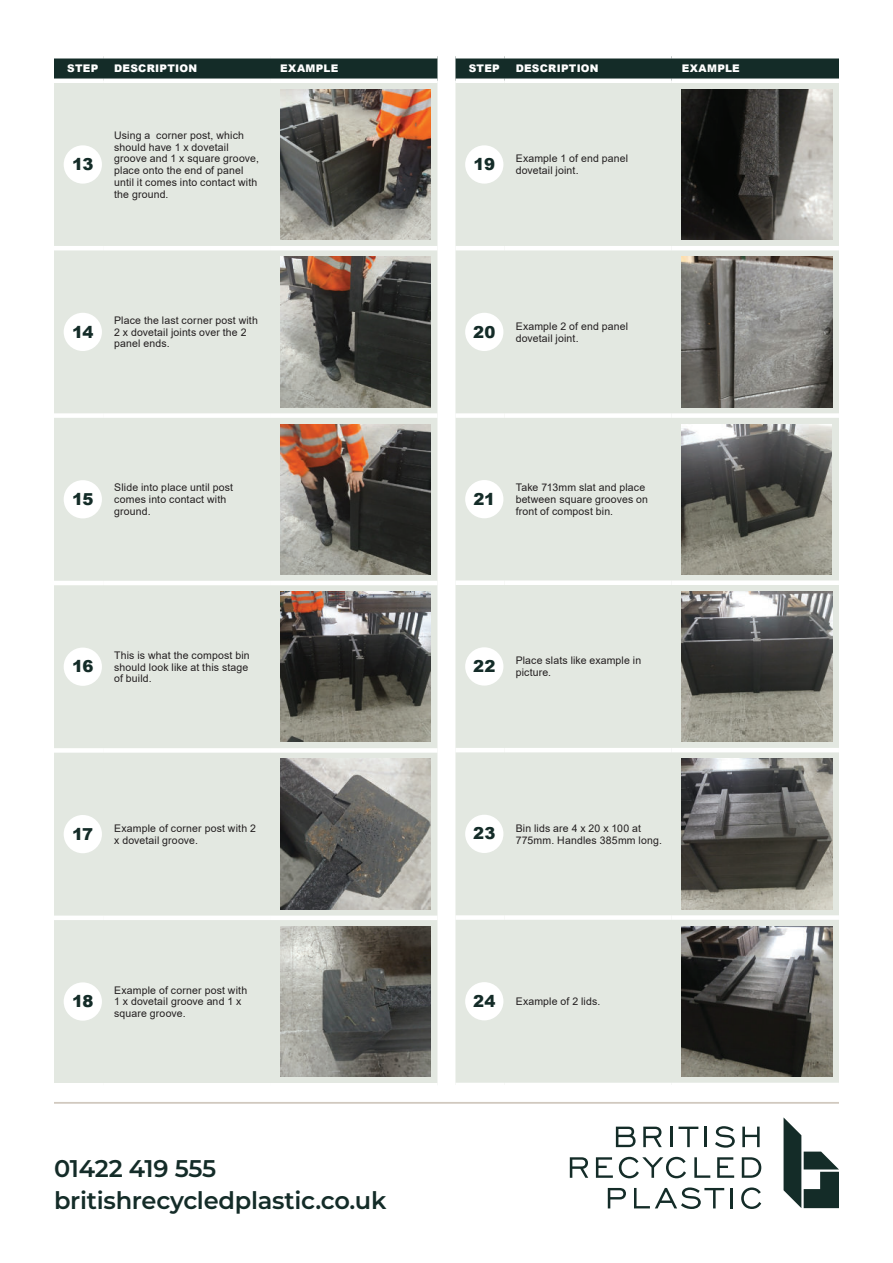
<style>
.page{position:relative;width:893px;height:1263px;background:#fff}
.page>*{position:absolute;margin:0;border:0;box-sizing:border-box;transform-origin:0 0}
.t1{font:600 24.15px/32.1px "Montserrat";letter-spacing:-.01em;color:#142c28}
.t2{font:900 16.5px "Arial";letter-spacing:-.04em;color:#142c28}
.t3{font:10.5px/11.7px "Arial";letter-spacing:.015em;color:#231f20}
.t4{font:900 10.5px "Arial";letter-spacing:.025em;color:#fff}
.s1{font-weight:900;font-size:16.5px;color:#142c28}
</style>
<div class="page">
<div style="left:54px;top:59px;width:383px;height:20px;background:#142c28"></div>
<div style="left:54px;top:83px;width:383px;height:1000px;background:#e3e8e1"></div>
<hr style="left:54px;top:246px;width:49px;height:4px;background:#fff">
<hr style="left:103px;top:246px;width:167px;height:4px;background:#fff">
<hr style="left:270px;top:246px;width:167px;height:4px;background:#fff">
<div style="left:54px;top:413px;width:49px;height:5px;background:#fff"></div>
<div style="left:103px;top:413px;width:167px;height:5px;background:#fff"></div>
<div style="left:270px;top:413px;width:167px;height:5px;background:#fff"></div>
<hr style="left:54px;top:581px;width:49px;height:4px;background:#fff">
<hr style="left:103px;top:581px;width:167px;height:4px;background:#fff">
<hr style="left:270px;top:581px;width:167px;height:4px;background:#fff">
<div style="left:54px;top:748px;width:49px;height:5px;background:#fff"></div>
<div style="left:103px;top:748px;width:167px;height:5px;background:#fff"></div>
<div style="left:270px;top:748px;width:167px;height:5px;background:#fff"></div>
<div style="left:54px;top:915px;width:49px;height:5px;background:#fff"></div>
<div style="left:103px;top:915px;width:167px;height:5px;background:#fff"></div>
<div style="left:270px;top:915px;width:167px;height:5px;background:#fff"></div>
<div style="left:64px;top:145px;width:38px;height:39px;background:#fff;border-radius:50%"></div>
<img style="left:280px;top:89px;width:151px;height:151px">
<div style="left:64px;top:313px;width:38px;height:38px;background:#fff;border-radius:50%"></div>
<img style="left:280px;top:257px;width:151px;height:150px">
<div style="left:64px;top:480px;width:38px;height:38px;background:#fff;border-radius:50%"></div>
<img style="left:280px;top:424px;width:151px;height:150px">
<div style="left:64px;top:647px;width:38px;height:39px;background:#fff;border-radius:50%"></div>
<img style="left:280px;top:591px;width:151px;height:151px">
<div style="left:64px;top:815px;width:38px;height:38px;background:#fff;border-radius:50%"></div>
<img style="left:280px;top:759px;width:151px;height:150px">
<div style="left:64px;top:982px;width:38px;height:39px;background:#fff;border-radius:50%"></div>
<img style="left:280px;top:926px;width:151px;height:151px">
<div style="left:455px;top:59px;width:384px;height:20px;background:#142c28"></div>
<div style="left:455px;top:83px;width:384px;height:1000px;background:#e3e8e1"></div>
<hr style="left:455px;top:246px;width:50px;height:4px;background:#fff">
<hr style="left:505px;top:246px;width:166px;height:4px;background:#fff">
<hr style="left:671px;top:246px;width:168px;height:4px;background:#fff">
<div style="left:455px;top:413px;width:50px;height:5px;background:#fff"></div>
<div style="left:505px;top:413px;width:166px;height:5px;background:#fff"></div>
<div style="left:671px;top:413px;width:168px;height:5px;background:#fff"></div>
<div style="left:455px;top:580px;width:50px;height:5px;background:#fff"></div>
<div style="left:505px;top:580px;width:166px;height:5px;background:#fff"></div>
<div style="left:671px;top:580px;width:168px;height:5px;background:#fff"></div>
<hr style="left:455px;top:748px;width:50px;height:4px;background:#fff">
<hr style="left:505px;top:748px;width:166px;height:4px;background:#fff">
<hr style="left:671px;top:748px;width:168px;height:4px;background:#fff">
<div style="left:455px;top:915px;width:50px;height:5px;background:#fff"></div>
<div style="left:505px;top:915px;width:166px;height:5px;background:#fff"></div>
<div style="left:671px;top:915px;width:168px;height:5px;background:#fff"></div>
<div style="left:465px;top:145px;width:38px;height:39px;background:#fff;border-radius:50%"></div>
<img style="left:682px;top:89px;width:150px;height:151px">
<div style="left:465px;top:313px;width:38px;height:38px;background:#fff;border-radius:50%"></div>
<img style="left:682px;top:257px;width:150px;height:150px">
<div style="left:465px;top:480px;width:38px;height:38px;background:#fff;border-radius:50%"></div>
<img style="left:682px;top:424px;width:150px;height:150px">
<div style="left:465px;top:647px;width:38px;height:39px;background:#fff;border-radius:50%"></div>
<img style="left:682px;top:591px;width:150px;height:151px">
<div style="left:465px;top:815px;width:38px;height:38px;background:#fff;border-radius:50%"></div>
<img style="left:682px;top:759px;width:150px;height:150px">
<div style="left:465px;top:982px;width:38px;height:38px;background:#fff;border-radius:50%"></div>
<img style="left:682px;top:926px;width:150px;height:150px">
<hr style="left:54px;top:1102px;width:785px;height:2px;background:#d1c9bf">
<svg style="left:616px;top:1126px;width:20px;height:21px"></svg>
<svg style="left:643px;top:1126px;width:19px;height:21px"></svg>
<hr style="left:670px;top:1126px;width:3px;height:21px;background:#142c28">
<svg style="left:679px;top:1126px;width:19px;height:21px"></svg>
<hr style="left:704px;top:1126px;width:3px;height:21px;background:#142c28">
<svg style="left:715px;top:1126px;width:20px;height:22px"></svg>
<svg style="left:742px;top:1126px;width:18px;height:21px"></svg>
<svg style="left:570px;top:1157px;width:18px;height:21px"></svg>
<svg style="left:596px;top:1157px;width:17px;height:21px"></svg>
<svg style="left:619px;top:1157px;width:67px;height:21px"></svg>
<svg style="left:694px;top:1157px;width:16px;height:21px"></svg>
<svg style="left:717px;top:1157px;width:17px;height:21px"></svg>
<svg style="left:742px;top:1157px;width:19px;height:21px"></svg>
<svg style="left:608px;top:1188px;width:18px;height:20px"></svg>
<svg style="left:634px;top:1187px;width:90px;height:22px"></svg>
<hr style="left:730px;top:1188px;width:3px;height:20px;background:#142c28">
<svg style="left:741px;top:1187px;width:20px;height:22px"></svg>
<svg style="left:783px;top:1117px;width:56px;height:91px"></svg>
<p class="t4" style="left:67px;top:63px;width:33px">STEP</p>
<p class="t4" style="left:114px;top:63px;width:85px">DESCRIPTION</p>
<p class="t4" style="left:280px;top:63px;width:60px">EXAMPLE</p>
<h2 class="t2" style="left:72px;top:155px;width:23px">13</h2>
<p class="t3" style="left:114px;top:130px;width:146px">Using a corner post, which should have 1 x dovetail groove and 1 x square groove, place onto the end of panel until it comes into contact with the ground.</p>
<h2 class="t2" style="left:72px;top:322px;width:23px">14</h2>
<p class="t3" style="left:114px;top:315px;width:145px">Place the last corner post with<br>2 x dovetail joints over the 2 panel ends.</p>
<h2 class="t2" style="left:72px;top:490px;width:23px">15</h2>
<p class="t3" style="left:114px;top:483px;width:121px">Slide into place until post comes into contact with ground.</p>
<h2 class="t2" style="left:72px;top:657px;width:23px">16</h2>
<p class="t3" style="left:114px;top:650px;width:137px;text-align:justify">This is what the compost bin should look like at this stage of build.</p>
<h2 class="t2" style="left:72px;top:824px;width:23px">17</h2>
<p class="t3" style="left:114px;top:823px;width:143px">Example of corner post with 2 x dovetail groove.</p>
<h2 class="t2" style="left:72px;top:992px;width:23px">18</h2>
<p class="t3" style="left:114px;top:985px;width:135px">Example of corner post with<br>1 x dovetail groove and 1 x square groove.</p>
<h1 class="t1" style="left:54px;top:1154px;width:334px">01422 419 555 britishrecycledplastic.co.uk</h1>
<p class="t4" style="left:469px;top:63px;width:33px">STEP</p>
<p class="t4" style="left:516px;top:63px;width:85px">DESCRIPTION</p>
<p class="t4" style="left:682px;top:63px;width:60px">EXAMPLE</p>
<h2 class="t2" style="left:474px;top:155px;width:23px">19</h2>
<p class="t3" style="left:516px;top:154px;width:114px">Example 1 of end panel dovetail joint.</p>
<h2 class="t2" style="left:473px;top:322px;width:24px">20</h2>
<p class="t3" style="left:516px;top:321px;width:114px">Example 2 of end panel dovetail joint.</p>
<h2 class="t2" style="left:473px;top:489px;width:23px">21</h2>
<p class="t3" style="left:516px;top:483px;width:134px">Take 713mm slat and place between square grooves on front of compost bin.</p>
<h2 class="t2" style="left:473px;top:657px;width:24px">22</h2>
<p class="t3" style="left:516px;top:656px;width:127px">Place slats like example in picture.</p>
<h2 class="t2" style="left:473px;top:824px;width:24px">23</h2>
<p class="t3" style="left:516px;top:823px;width:148px">Bin lids are 4 x 20 x 100 at<br>775mm. Handles 385mm long.</p>
<p class="t3" style="left:473px;top:996px;width:129px"><span class="s1">24</span> Example of 2 lids.</p>
</div>
